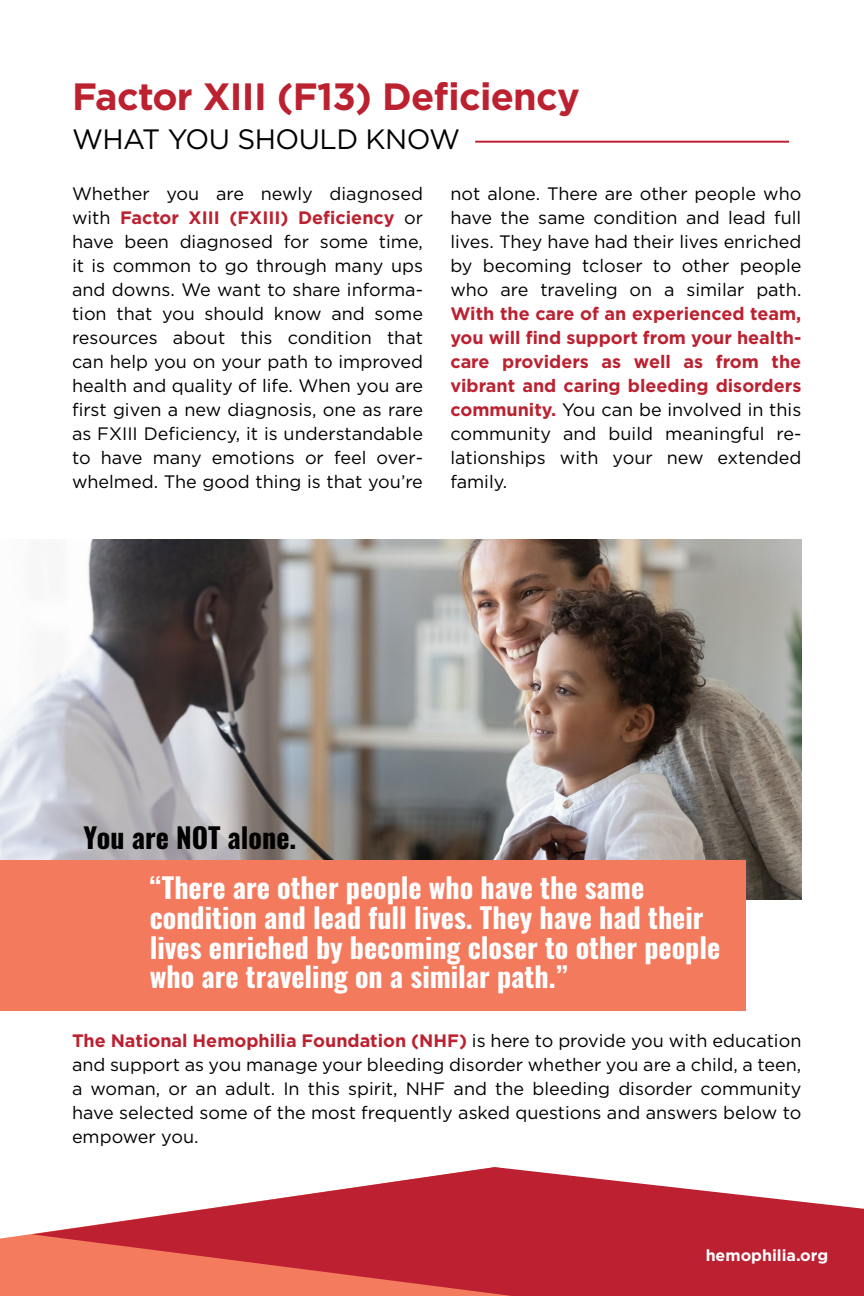
<style>
.page{position:relative;width:864px;height:1296px;background:#fff}
.page>*{position:absolute;margin:0;border:0;box-sizing:border-box;transform-origin:0 0}
.t1{font:700 38px "Gotham";letter-spacing:-.02em;color:#bc2130}
.t2{font:700 28px/29.6px "Oswald";color:#fff}
.t3{font:28px "Gotham";letter-spacing:-.02em;color:#000}
.t4{font:700 28px "Oswald";color:#000}
.t5{font:18px/24px "Gotham";color:#000;text-align:justify}
.t6{font:700 18px/24px "Gotham";color:#bc2130;text-align:justify}
.t7{font:700 16px "Gotham";color:#fff}
.s1{font-weight:700;color:#bc2130}
.s2{font-weight:400;color:#000}
</style>
<div class="page">
<div style="left:0;top:1234px;width:32px;height:62px;background:#f47b5e"></div>
<svg style="left:32px;top:1167px;width:832px;height:129px;fill:#bc2031"></svg>
<hr style="left:475px;top:141px;width:314px;height:2px;background:#bc2130">
<img style="left:0;top:539px;width:801px;height:360px">
<div style="left:0;top:860px;width:746px;height:151px;background:#f47a5e"></div>
<h1 class="t1" style="left:72px;top:71px;width:509px">Factor XIII (F13) Deficiency</h1>
<h2 class="t3" style="left:72px;top:121px;width:390px">WHAT YOU SHOULD KNOW</h2>
<p class="t5" style="left:72px;top:181px;width:353px">Whether you are newly diagnosed with <span class="s1">Factor XIII (FXIII) Deficiency</span> or have been diagnosed for some time, it is common to go through many ups and downs. We want to share informa&shy;tion that you should know and some resources about this condition that can help you on your path to improved health and quality of life. When you are first given a new diagnosis, one as rare as FXIII Deficiency, it is understandable to have many emotions or feel over&shy;whelmed. The good thing is that you’re</p>
<p class="t5" style="left:450px;top:181px;width:353px">not alone. There are other people who have the same condition and lead full lives. They have had their lives enriched by becoming tcloser to other people who are traveling on a similar path.</p>
<p class="t6" style="left:450px;top:302px;width:353px">With the care of an experienced team, you will find support from your health&shy;care providers as well as from the vibrant and caring bleeding disorders community. <span class="s2">You can be involved in this community and build meaningful re&shy;lationships with your new extended family.</span></p>
<h2 class="t4" style="left:84px;top:823px;width:214px">You are NOT alone.</h2>
<h2 class="t2" style="left:150px;top:875px;width:572px">“There are other people who have the same condition and lead full lives. They have had their lives enriched by becoming closer to other people who are traveling on a similar path.”</h2>
<p class="t5" style="left:72px;top:1029px;width:731px"><span class="s1">The National Hemophilia Foundation (NHF)</span> is here to provide you with education and support as you manage your bleeding disorder whether you are a child, a teen, a woman, or an adult. In this spirit, NHF and the bleeding disorder community have selected some of the most frequently asked questions and answers below to empower you.</p>
<p class="t7" style="left:706px;top:1245px;width:124px">hemophilia.org</p>
</div>
